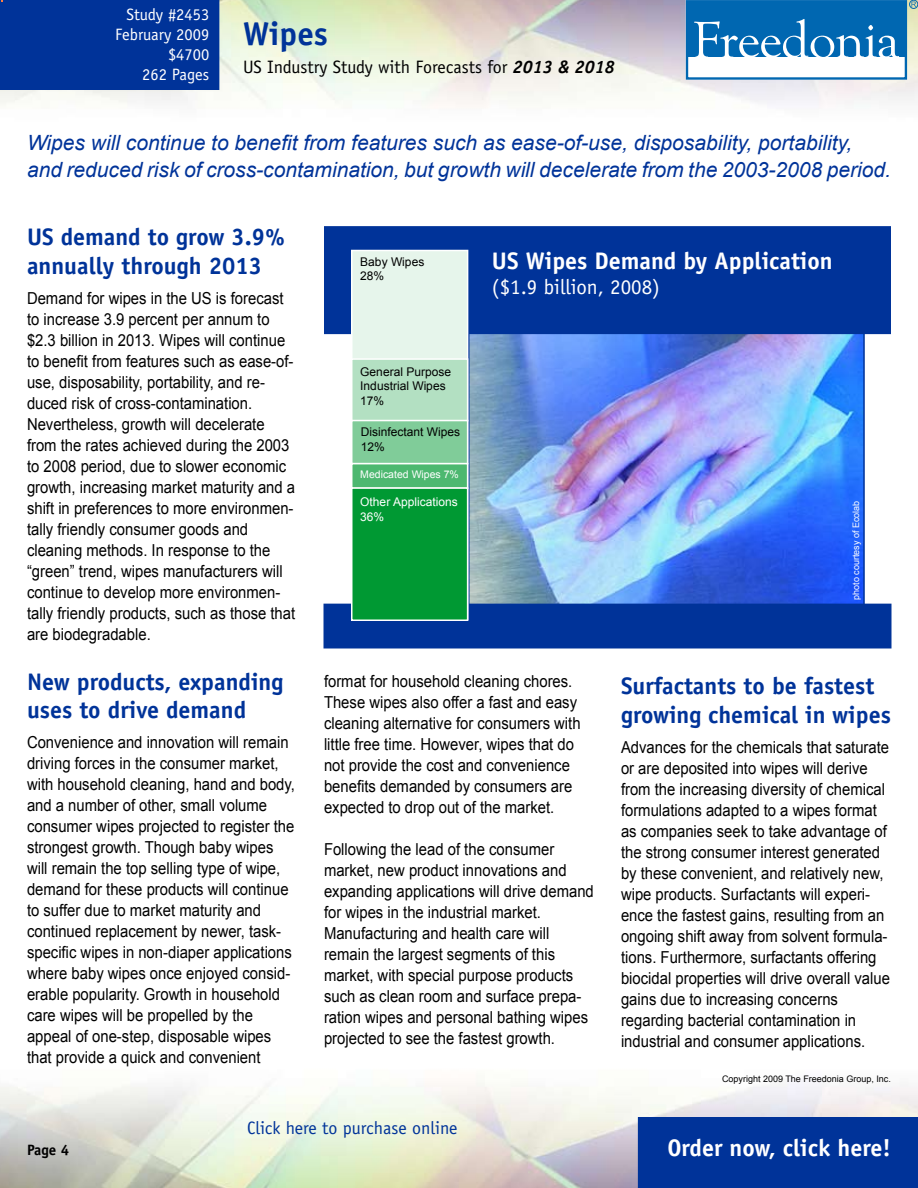
<style>
.page{position:relative;width:918px;height:1188px;background:#fff}
.page>*{position:absolute;margin:0;border:0;box-sizing:border-box;transform-origin:0 0}
.t1{font:700 33px "Officina Sans";color:#039}
.t2{font:700 24px/28.8px "Officina Sans";color:#039}
.t3{font:700 24px "Officina Sans";color:#fff}
.t4{font:italic 21px/27px "Arial";color:#039}
.t5{font:21px "Officina Sans";color:#fff}
.t6{font:18px "Officina Sans";color:#000}
.t7{font:18px "Officina Sans";color:#039}
.t8{font:16.5px/21px "Arial";color:#000;scale:.9 1}
.t9{font:16.5px/19.8px "Officina Sans";color:#fff;text-align:right}
.t10{font:700 15px "Officina Sans";color:#000}
.t11{font:12px/14.2px "Arial";color:#000}
.t12{font:12px/14.2px "Arial";color:#fff}
.t13{font:10.5px "Arial";color:#fff}
.t14{font:9px "Arial";color:#000}
.t15{font:9px "Arial";color:#fff}
.s1{font-weight:700;font-style:italic}
</style>
<div class="page">
<div style="left:638px;top:1117px;width:280px;height:71px;background:#039"></div>
<div style="left:686px;top:0;width:221px;height:80px;border:2px solid #0067b1"></div>
<div style="left:687px;top:1px;width:218px;height:56px;background:#0067b1"></div>
<svg style="left:694px;top:19px;width:205px;height:38px"></svg>
<div style="left:909px;top:0;width:9px;height:9px;border:1px solid #0067b1;border-radius:50%"></div>
<svg style="left:911px;top:2px;width:5px;height:5px"></svg>
<img style="left:471px;top:334px;width:391px;height:270px">
<div style="left:325px;top:227px;width:565px;height:106px;background:#039"></div>
<div style="left:324px;top:226px;width:567px;height:108px;border:2px solid #039"></div>
<div style="left:0;top:0;width:219px;height:90px;background:#039"></div>
<div style="left:324px;top:604px;width:567px;height:44px;background:#039"></div>
<div style="left:352px;top:250px;width:116px;height:369px;background:#e6f5eb"></div>
<div style="left:351px;top:250px;width:117px;height:370px;border:2px solid #fff"></div>
<div style="left:352px;top:359px;width:116px;height:62px;background:#b3e0c2"></div>
<div style="left:351px;top:358px;width:117px;height:63px;border:2px solid #fff"></div>
<div style="left:352px;top:421px;width:116px;height:43px;background:#80cc99"></div>
<div style="left:351px;top:420px;width:117px;height:44px;border:2px solid #fff"></div>
<div style="left:352px;top:464px;width:116px;height:24px;background:#4db870"></div>
<div style="left:351px;top:463px;width:117px;height:26px;border:2px solid #fff"></div>
<div style="left:352px;top:488px;width:116px;height:132px;background:#093"></div>
<div style="left:351px;top:487px;width:117px;height:134px;border:2px solid #fff"></div>
<p class="t9" style="left:115px;top:5px;width:96px">Study #2453<br>February 2009 $4700<br>262 Pages</p>
<h1 class="t1" style="left:243px;top:13px;width:86px">Wipes</h1>
<p class="t6" style="left:243px;top:57px;width:373px">US Industry Study with Forecasts for <span class="s1">2013 &amp; 2018</span></p>
<p class="t4" style="left:27px;top:130px;width:866px">Wipes will continue to benefit from features such as ease-of-use, disposability, portability, and reduced risk of cross-contamination, but growth will decelerate from the 2003-2008 period.</p>
<h2 class="t2" style="left:27px;top:222px;width:260px">US demand to grow 3.9% annually through 2013</h2>
<p class="t8" style="left:27px;top:288px;width:300px">Demand for wipes in the US is forecast to increase 3.9 percent per annum to $2.3 billion in 2013. Wipes will continue to benefit from features such as ease-of&shy;use, disposability, portability, and re&shy;duced risk of cross-contamination.<br>Nevertheless, growth will decelerate from the rates achieved during the 2003 to 2008 period, due to slower economic growth, increasing market maturity and a shift in preferences to more environmen&shy;tally friendly consumer goods and cleaning methods. In response to the “green” trend, wipes manufacturers will continue to develop more environmen&shy;tally friendly products, such as those that are biodegradable.</p>
<h2 class="t2" style="left:27px;top:667px;width:258px">New products, expanding uses to drive demand</h2>
<p class="t8" style="left:27px;top:732px;width:299px">Convenience and innovation will remain driving forces in the consumer market, with household cleaning, hand and body, and a number of other, small volume consumer wipes projected to register the strongest growth. Though baby wipes will remain the top selling type of wipe, demand for these products will continue to suffer due to market maturity and continued replacement by newer, task&shy;specific wipes in non-diaper applications where baby wipes once enjoyed consid&shy;erable popularity. Growth in household care wipes will be propelled by the appeal of one-step, disposable wipes that provide a quick and convenient</p>
<p class="t11" style="left:360px;top:254px;width:66px">Baby Wipes<br>28%</p>
<p class="t11" style="left:360px;top:365px;width:92px">General Purpose<br>Industrial Wipes<br>17%</p>
<p class="t11" style="left:361px;top:425px;width:101px">Disinfectant Wipes<br>12%</p>
<p class="t13" style="left:360px;top:468px;width:100px">Medicated Wipes 7%</p>
<h2 class="t3" style="left:492px;top:245px;width:342px">US Wipes Demand by Application</h2>
<p class="t5" style="left:492px;top:274px;width:169px">($1.9 billion, 2008)</p>
<p class="t12" style="left:360px;top:495px;width:99px">Other Applications<br>36%</p>
<p class="t15" style="left:850px;top:600px;width:101px;rotate:-90deg">photo courtesy of Ecolab</p>
<p class="t8" style="left:324px;top:671px;width:287px">format for household cleaning chores.<br>These wipes also offer a fast and easy cleaning alternative for consumers with little free time. However, wipes that do not provide the cost and convenience benefits demanded by consumers are expected to drop out of the market.</p>
<p class="t8" style="left:324px;top:839px;width:301px">Following the lead of the consumer market, new product innovations and expanding applications will drive demand for wipes in the industrial market.<br>Manufacturing and health care will remain the largest segments of this market, with special purpose products such as clean room and surface prepa&shy;ration wipes and personal bathing wipes projected to see the fastest growth.</p>
<h2 class="t2" style="left:621px;top:671px;width:271px">Surfactants to be fastest growing chemical in wipes</h2>
<p class="t8" style="left:621px;top:737px;width:300px">Advances for the chemicals that saturate or are deposited into wipes will derive from the increasing diversity of chemical formulations adapted to a wipes format as companies seek to take advantage of the strong consumer interest generated by these convenient, and relatively new, wipe products. Surfactants will experi&shy;ence the fastest gains, resulting from an ongoing shift away from solvent formula&shy;tions. Furthermore, surfactants offering biocidal properties will drive overall value gains due to increasing concerns regarding bacterial contamination in industrial and consumer applications.</p>
<p class="t14" style="left:722px;top:1072px;width:170px">Copyright 2009 The Freedonia Group, Inc.</p>
<p class="t7" style="left:247px;top:1117px;width:212px">Click here to purchase online</p>
<p class="t10" style="left:27px;top:1140px;width:31px">Page</p>
<h2 class="t3" style="left:667px;top:1133px;width:225px">Order now, click here!</h2>
</div>
